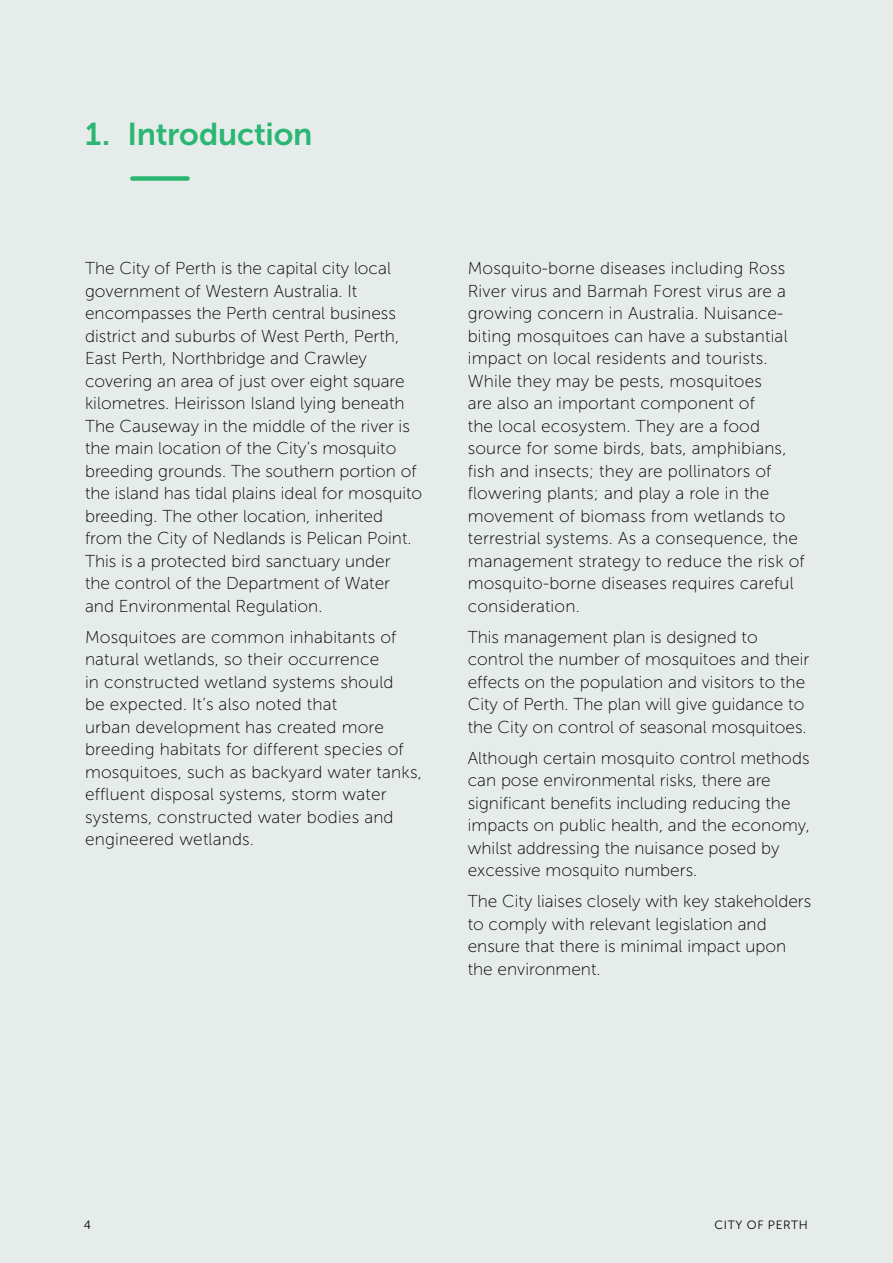
<style>
.page{position:relative;width:893px;height:1263px;background:#e6ece9}
.page>*{position:absolute;margin:0;border:0;box-sizing:border-box;transform-origin:0 0}
.t1{font:31.5px "Museo Sans 700";letter-spacing:-.005em;color:#2bb673}
.t2{font:17.25px/22.5px "Museo Sans 100";color:#000}
.t3{font:12px "Museo Sans 300";letter-spacing:.05em;color:#000}
</style>
<div class="page">
<div style="left:132px;top:176px;width:56px;height:5px;background:#2bb673"></div>
<h1 class="t1" style="left:85px;top:116px;width:229px">1. Introduction</h1>
<p class="t2" style="left:85px;top:257px;width:339px">The City of Perth is the capital city local government of Western Australia. It encompasses the Perth central business district and suburbs of West Perth, Perth, East Perth, Northbridge and Crawley covering an area of just over eight square kilometres. Heirisson Island lying beneath The Causeway in the middle of the river is the main location of the City’s mosquito breeding grounds. The southern portion of the island has tidal plains ideal for mosquito breeding. The other location, inherited from the City of Nedlands is Pelican Point.<br>This is a protected bird sanctuary under<br>the control of the Department of Water and Environmental Regulation.</p>
<p class="t2" style="left:85px;top:626px;width:338px">Mosquitoes are common inhabitants of natural wetlands, so their occurrence<br>in constructed wetland systems should<br>be expected. It’s also noted that<br>urban development has created more breeding habitats for different species of mosquitoes, such as backyard water tanks, effluent disposal systems, storm water systems, constructed water bodies and engineered wetlands.</p>
<p class="t2" style="left:468px;top:257px;width:339px">Mosquito-borne diseases including Ross River virus and Barmah Forest virus are a growing concern in Australia. Nuisance&shy;biting mosquitoes can have a substantial impact on local residents and tourists.<br>While they may be pests, mosquitoes<br>are also an important component of<br>the local ecosystem. They are a food source for some birds, bats, amphibians, fish and insects; they are pollinators of flowering plants; and play a role in the movement of biomass from wetlands to terrestrial systems. As a consequence, the management strategy to reduce the risk of mosquito-borne diseases requires careful consideration.</p>
<p class="t2" style="left:468px;top:626px;width:343px">This management plan is designed to control the number of mosquitoes and their effects on the population and visitors to the City of Perth. The plan will give guidance to the City on control of seasonal mosquitoes.</p>
<p class="t2" style="left:468px;top:747px;width:344px">Although certain mosquito control methods can pose environmental risks, there are significant benefits including reducing the impacts on public health, and the economy, whilst addressing the nuisance posed by excessive mosquito numbers.</p>
<p class="t2" style="left:468px;top:890px;width:345px">The City liaises closely with key stakeholders to comply with relevant legislation and ensure that there is minimal impact upon the environment.</p>
<p class="t3" style="left:84px;top:1219px;width:9px">4</p>
<p class="t3" style="left:714px;top:1219px;width:95px">CITY OF PERTH</p>
</div>
